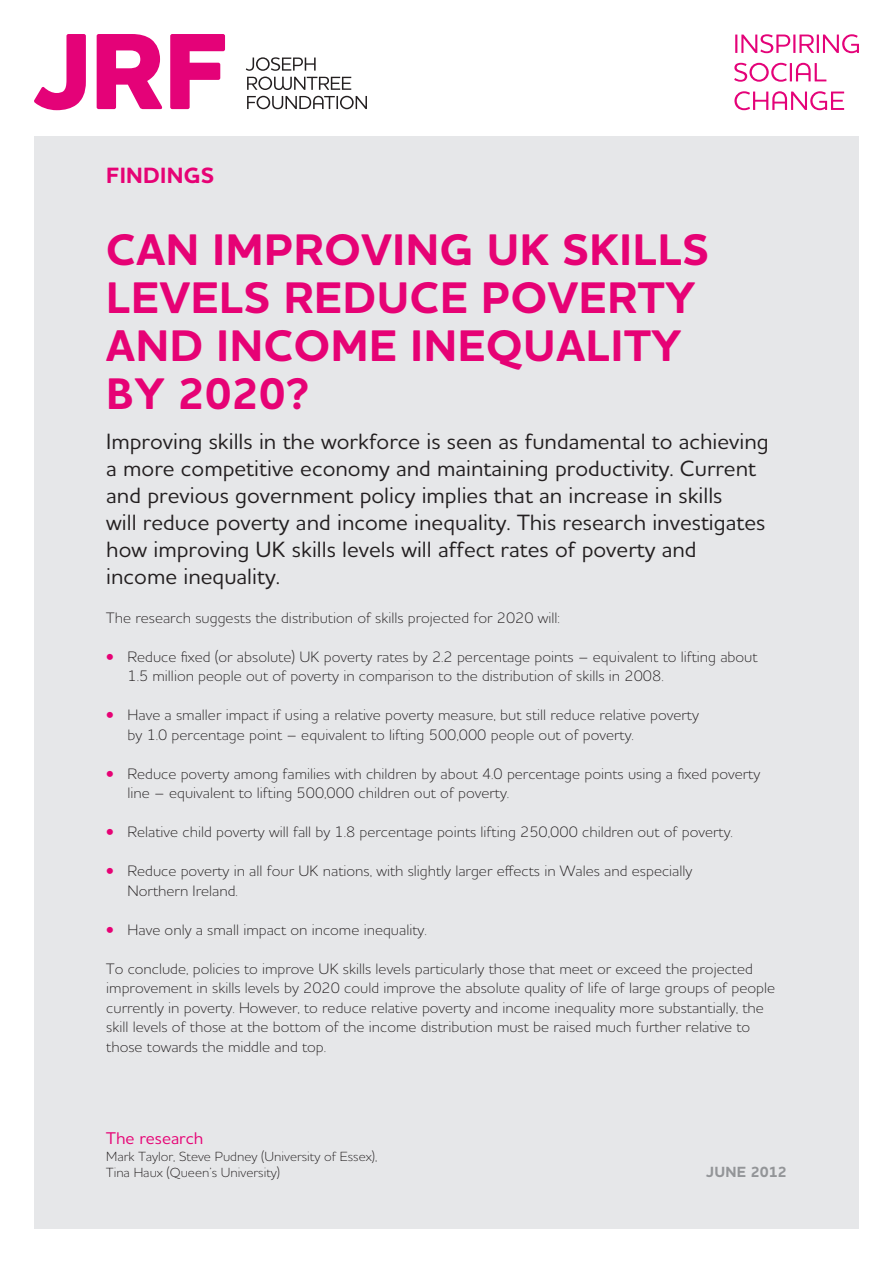
<style>
.page{position:relative;width:893px;height:1263px;background:#fff}
.page>*{position:absolute;margin:0;border:0;box-sizing:border-box;transform-origin:0 0}
.t1{font:700 45px/48px "Houschka Alt Pro";letter-spacing:.015em;color:#e60275}
.t2{font:500 22.5px/27px "Houschka Alt Pro";color:#231f20}
.t3{font:700 22.5px "Houschka Alt Pro";letter-spacing:.015em;color:#e60275}
.t4{font:500 17.25px "Houschka Alt Pro";color:#e60275}
.t5{font:300 15.3px/19.5px "Houschka Alt Pro";color:#231f20}
.t6{font:700 15px "Houschka Alt Pro";letter-spacing:.005em;color:#939598}
.t7{font:300 13.5px/16.5px "Houschka Alt Pro";color:#231f20}
.s1{font-weight:700;font-size:15px;color:#e60275}
</style>
<div class="page">
<div style="left:34px;top:136px;width:825px;height:1093px;background:#e6e7e9"></div>
<svg style="left:34px;top:34px;width:52px;height:76px"></svg>
<svg style="left:97px;top:34px;width:66px;height:75px"></svg>
<svg style="left:170px;top:34px;width:55px;height:75px"></svg>
<svg style="left:246px;top:57px;width:70px;height:14px"></svg>
<svg style="left:247px;top:77px;width:104px;height:13px"></svg>
<svg style="left:247px;top:96px;width:120px;height:13px"></svg>
<svg style="left:735px;top:34px;width:124px;height:19px"></svg>
<svg style="left:734px;top:63px;width:92px;height:19px"></svg>
<svg style="left:734px;top:91px;width:110px;height:19px"></svg>
<h2 class="t3" style="left:106px;top:168px;width:109px">FINDINGS</h2>
<h1 class="t1" style="left:106px;top:231px;width:604px">CAN IMPROVING UK SKILLS<br>LEVELS REDUCE POVERTY<br>AND INCOME INEQUALITY<br>BY 2020?</h1>
<p class="t2" style="left:106px;top:430px;width:664px">Improving skills in the workforce is seen as fundamental to achieving a more competitive economy and maintaining productivity. Current and previous government policy implies that an increase in skills<br>will reduce poverty and income inequality. This research investigates how improving UK skills levels will affect rates of poverty and income inequality.</p>
<p class="t5" style="left:106px;top:609px;width:455px">The research suggests the distribution of skills projected for 2020 will:</p>
<p class="t5" style="left:128px;top:648px;width:632px;text-indent:-21px"><span class="s1">•</span> Reduce fixed (or absolute) UK poverty rates by 2.2 percentage points – equivalent to lifting about<br>1.5 million people out of poverty in comparison to the distribution of skills in 2008.</p>
<p class="t5" style="left:128px;top:707px;width:573px;text-indent:-21px"><span class="s1">•</span> Have a smaller impact if using a relative poverty measure, but still reduce relative poverty by 1.0 percentage point – equivalent to lifting 500,000 people out of poverty.</p>
<p class="t5" style="left:128px;top:765px;width:634px;text-indent:-21px"><span class="s1">•</span> Reduce poverty among families with children by about 4.0 percentage points using a fixed poverty line – equivalent to lifting 500,000 children out of poverty.</p>
<p class="t5" style="left:106px;top:824px;width:628px"><span class="s1">•</span> Relative child poverty will fall by 1.8 percentage points lifting 250,000 children out of poverty.</p>
<p class="t5" style="left:128px;top:863px;width:566px;text-indent:-21px"><span class="s1">•</span> Reduce poverty in all four UK nations, with slightly larger effects in Wales and especially<br>Northern Ireland.</p>
<p class="t5" style="left:106px;top:921px;width:322px"><span class="s1">•</span> Have only a small impact on income inequality.</p>
<p class="t5" style="left:106px;top:961px;width:670px">To conclude, policies to improve UK skills levels particularly those that meet or exceed the projected improvement in skills levels by 2020 could improve the absolute quality of life of large groups of people currently in poverty. However, to reduce relative poverty and income inequality more substantially, the skill levels of those at the bottom of the income distribution must be raised much further relative to those towards the middle and top.</p>
<p class="t4" style="left:106px;top:1133px;width:99px">The research</p>
<p class="t7" style="left:106px;top:1149px;width:272px">Mark Taylor, Steve Pudney (University of Essex),<br>Tina Haux (Queen’s University)</p>
<p class="t6" style="left:706px;top:1167px;width:82px">JUNE 2012</p>
</div>
